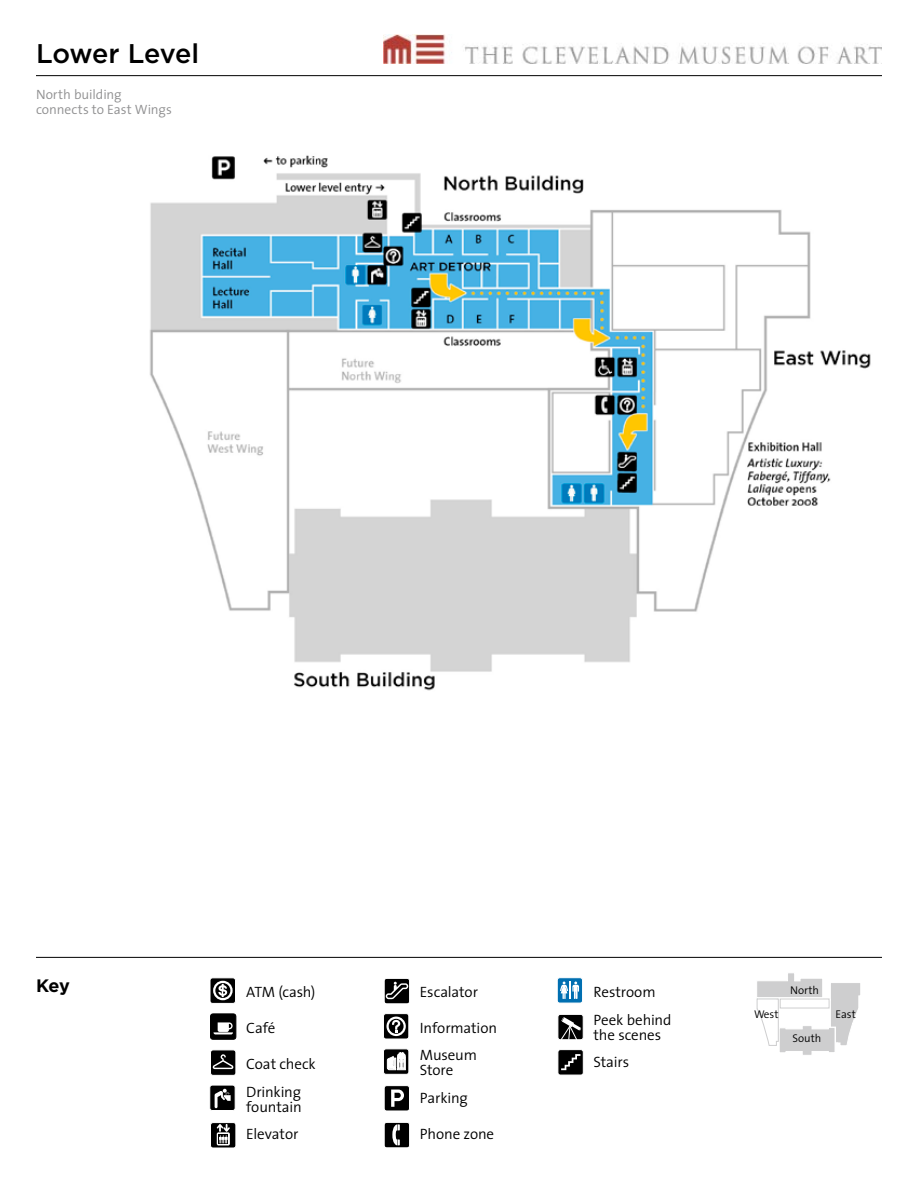
<style>
.page{position:relative;width:918px;height:1188px;background:#fff}
.page>*{position:absolute;margin:0;border:0;box-sizing:border-box;transform-origin:0 0}
.t1{font:500 27px "Gotham";color:#000}
.t2{font:700 18px "Gotham";color:#000}
.t3{font:300 15px/28.5px "The Sans";letter-spacing:-.005em;color:#000}
.t4{font:300 13.5px/15px "The Sans";color:#8f8f90}
.t5{font:300 11.25px "The Sans";color:#000}
</style>
<div class="page">
<img style="left:149px;top:155px;width:722px;height:536px">
<hr style="left:36px;top:75px;width:846px;height:1px;background:#000">
<hr style="left:36px;top:957px;width:846px;height:1px;background:#000">
<svg style="left:756px;top:973px;width:104px;height:82px"></svg>
<svg style="left:210px;top:1050px;width:26px;height:26px"></svg>
<svg style="left:210px;top:1014px;width:26px;height:25px"></svg>
<svg style="left:210px;top:978px;width:26px;height:26px"></svg>
<svg style="left:210px;top:1122px;width:26px;height:26px"></svg>
<svg style="left:210px;top:1085px;width:25px;height:26px"></svg>
<svg style="left:557px;top:978px;width:25px;height:25px"></svg>
<svg style="left:558px;top:1049px;width:25px;height:26px"></svg>
<svg style="left:558px;top:1014px;width:25px;height:26px"></svg>
<svg style="left:384px;top:978px;width:26px;height:26px"></svg>
<svg style="left:384px;top:1122px;width:26px;height:26px"></svg>
<svg style="left:383px;top:1014px;width:26px;height:25px"></svg>
<svg style="left:384px;top:1085px;width:26px;height:26px"></svg>
<svg style="left:383px;top:1049px;width:26px;height:25px"></svg>
<img style="left:383px;top:34px;width:499px;height:29px">
<h1 class="t1" style="left:36px;top:38px;width:165px">Lower Level</h1>
<p class="t4" style="left:36px;top:86px;width:137px">North building connects to East Wings</p>
<p class="t2" style="left:36px;top:975px;width:35px">Key</p>
<p class="t3" style="left:246px;top:977px;width:71px">ATM (cash)</p>
<p class="t3" style="left:246px;top:1013px;width:31px">Café</p>
<p class="t3" style="left:246px;top:1049px;width:71px">Coat check<br>Drinking</p>
<p class="t3" style="left:246px;top:1093px;width:57px;line-height:27px">fountain<br>Elevator</p>
<p class="t3" style="left:420px;top:977px;width:60px">Escalator</p>
<p class="t3" style="left:420px;top:1014px;width:79px;line-height:27px">Information<br>Museum</p>
<p class="t3" style="left:420px;top:1055px;width:49px">Store<br>Parking</p>
<p class="t3" style="left:420px;top:1119px;width:76px">Phone zone</p>
<p class="t3" style="left:594px;top:977px;width:79px">Restroom<br>Peek behind</p>
<p class="t3" style="left:594px;top:1021px;width:69px;line-height:27px">the scenes<br>Stairs</p>
<p class="t5" style="left:790px;top:981px;width:30px">North</p>
<p class="t5" style="left:754px;top:1005px;width:26px">West</p>
<p class="t5" style="left:835px;top:1005px;width:22px">East</p>
<p class="t5" style="left:792px;top:1029px;width:30px">South</p>
</div>
